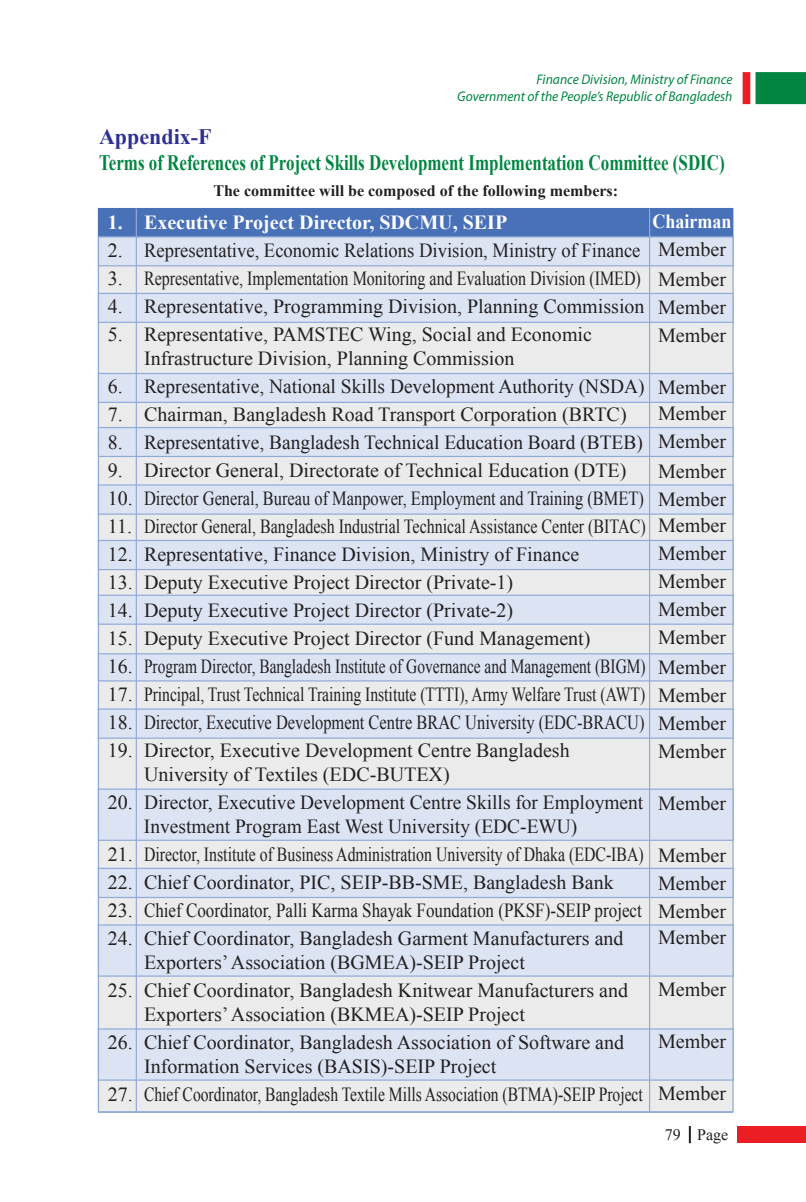
<style>
.page{position:relative;width:806px;height:1202px;background:#fff}
.page>*{position:absolute;margin:0;border:0;box-sizing:border-box;transform-origin:0 0}
.t1{font:700 22px/26.4px "Times New Roman";color:#008641;scale:.77 1}
.t2{font:20px/28px "Times New Roman";color:#231f20}
.t3{font:700 20px "Times New Roman";color:#fff}
.t4{font:700 20px/28px "Times New Roman";color:#fff;scale:.9 1}
.t5{font:700 16px "Times New Roman";color:#231f20}
.t6{font:16px "Times New Roman";color:#231f20}
.t7{font:italic 14px/16.8px "Myriad Pro";color:#008641;text-align:right}
.s1{color:#2e3092}
.s2{font-weight:400;color:#231f20}
</style>
<div class="page">
<svg style="left:742px;top:72px;width:7px;height:32px"></svg>
<div style="left:755px;top:72px;width:50px;height:32px;background:#008641"></div>
<svg style="left:688px;top:1126px;width:2px;height:17px"></svg>
<div style="left:737px;top:1126px;width:68px;height:16px;background:#ed1d24"></div>
<div style="left:98px;top:208px;width:635px;height:904px;background:#ebebec;border:1px solid #90aad8"></div>
<div style="left:98px;top:209px;width:634px;height:28px;background:#4971b8"></div>
<div style="left:98px;top:236px;width:635px;height:30px;background:#dce4f4;border:1px solid #90aad8"></div>
<div style="left:98px;top:293px;width:635px;height:30px;background:#dce4f4;border:1px solid #90aad8"></div>
<div style="left:98px;top:373px;width:635px;height:30px;background:#dce4f4;border:1px solid #90aad8"></div>
<div style="left:98px;top:427px;width:635px;height:30px;background:#dce4f4;border:1px solid #90aad8"></div>
<div style="left:98px;top:595px;width:635px;height:30px;background:#dce4f4;border:1px solid #90aad8"></div>
<div style="left:98px;top:484px;width:635px;height:31px;background:#dce4f4;border:1px solid #90aad8"></div>
<div style="left:98px;top:540px;width:635px;height:30px;background:#dce4f4;border:1px solid #90aad8"></div>
<div style="left:98px;top:653px;width:635px;height:28px;background:#dce4f4;border:1px solid #90aad8"></div>
<div style="left:98px;top:708px;width:635px;height:31px;background:#dce4f4;border:1px solid #90aad8"></div>
<div style="left:98px;top:868px;width:635px;height:30px;background:#dce4f4;border:1px solid #90aad8"></div>
<div style="left:98px;top:788px;width:635px;height:53px;background:#dce4f4;border:1px solid #90aad8"></div>
<div style="left:98px;top:924px;width:635px;height:53px;background:#dce4f4;border:1px solid #90aad8"></div>
<div style="left:98px;top:1028px;width:635px;height:53px;background:#dce4f4;border:1px solid #90aad8"></div>
<hr style="left:136px;top:209px;width:1px;height:903px;background:#90aad8">
<hr style="left:648px;top:209px;width:1px;height:903px;background:#90aad8">
<p class="t7" style="left:457px;top:71px;width:276px">Finance Division, Ministry of Finance<br>Government of the People’s Republic of Bangladesh</p>
<p class="t1" style="left:99px;top:122px;width:813px"><span class="s1">Appendix-F<br></span>Terms of References of Project Skills Development Implementation Committee (SDIC)</p>
<p class="t5" style="left:213px;top:179px;width:406px">The committee will be composed of the following members:</p>
<p class="t3" style="left:108px;top:209px;width:400px">1. Executive Project Director, SDCMU, SEIP</p>
<p class="t2" style="left:108px;top:236px;width:533px">2. Representative, Economic Relations Division, Ministry of Finance</p>
<p class="t2" style="left:108px;top:264px;width:534px">3. Representative, Implementation Monitoring and Evaluation Division (IMED)</p>
<p class="t2" style="left:108px;top:292px;width:538px">4. Representative, Programming Division, Planning Commission</p>
<p class="t2" style="left:144px;top:322px;width:449px;line-height:24px;text-indent:-36px">5. Representative, PAMSTEC Wing, Social and Economic<br>Infrastructure Division, Planning Commission</p>
<p class="t2" style="left:108px;top:372px;width:538px">6. Representative, National Skills Development Authority (NSDA)</p>
<p class="t2" style="left:108px;top:400px;width:520px">7. Chairman, Bangladesh Road Transport Corporation (BRTC)</p>
<p class="t2" style="left:108px;top:428px;width:536px">8. Representative, Bangladesh Technical Education Board (BTEB)</p>
<p class="t2" style="left:108px;top:456px;width:519px">9. Director General, Directorate of Technical Education (DTE)</p>
<p class="t2" style="left:108px;top:484px;width:537px">10. Director General, Bureau of Manpower, Employment and Training (BMET)</p>
<p class="t2" style="left:108px;top:512px;width:539px">11. Director General, Bangladesh Industrial Technical Assistance Center (BITAC)</p>
<p class="t2" style="left:108px;top:540px;width:472px">12. Representative, Finance Division, Ministry of Finance</p>
<p class="t2" style="left:108px;top:568px;width:406px">13. Deputy Executive Project Director (Private-1)</p>
<p class="t2" style="left:108px;top:596px;width:406px">14. Deputy Executive Project Director (Private-2)</p>
<p class="t2" style="left:108px;top:624px;width:484px">15. Deputy Executive Project Director (Fund Management)</p>
<p class="t2" style="left:108px;top:652px;width:539px">16. Program Director, Bangladesh Institute of Governance and Management (BIGM)</p>
<p class="t2" style="left:108px;top:680px;width:538px">17. Principal, Trust Technical Training Institute (TTTI), Army Welfare Trust (AWT)</p>
<p class="t2" style="left:108px;top:708px;width:537px">18. Director, Executive Development Centre BRAC University (EDC-BRACU)</p>
<p class="t2" style="left:144px;top:738px;width:427px;line-height:24px;text-indent:-36px">19. Director, Executive Development Centre Bangladesh<br>University of Textiles (EDC-BUTEX)</p>
<p class="t2" style="left:144px;top:790px;width:500px;line-height:24px;text-indent:-36px">20. Director, Executive Development Centre Skills for Employment<br>Investment Program East West University (EDC-EWU)</p>
<p class="t2" style="left:108px;top:840px;width:537px">21. Director, Institute of Business Administration University of Dhaka (EDC-IBA)</p>
<p class="t2" style="left:108px;top:868px;width:507px">22. Chief Coordinator, PIC, SEIP-BB-SME, Bangladesh Bank</p>
<p class="t2" style="left:108px;top:896px;width:535px">23. Chief Coordinator, Palli Karma Shayak Foundation (PKSF)-SEIP project</p>
<p class="t2" style="left:144px;top:926px;width:481px;line-height:24px;text-indent:-36px">24. Chief Coordinator, Bangladesh Garment Manufacturers and<br>Exporters’ Association (BGMEA)-SEIP Project</p>
<p class="t2" style="left:144px;top:978px;width:485px;line-height:24px;text-indent:-36px">25. Chief Coordinator, Bangladesh Knitwear Manufacturers and<br>Exporters’ Association (BKMEA)-SEIP Project</p>
<p class="t2" style="left:144px;top:1030px;width:481px;line-height:24px;text-indent:-36px">26. Chief Coordinator, Bangladesh Association of Software and<br>Information Services (BASIS)-SEIP Project</p>
<p class="t2" style="left:108px;top:1080px;width:536px">27. Chief Coordinator, Bangladesh Textile Mills Association (BTMA)-SEIP Project</p>
<p class="t4" style="left:652px;top:207px;width:89px">Chairman<br><span class="s2">Member</span></p>
<p class="t2" style="left:657px;top:265px;width:69px;text-align:justify">Member Member Member</p>
<p class="t2" style="left:657px;top:374px;width:69px;line-height:26px">Member<br>Member</p>
<p class="t2" style="left:657px;top:426px;width:69px;line-height:30px">Member<br>Member</p>
<p class="t2" style="left:657px;top:486px;width:69px;line-height:26px">Member<br>Member</p>
<p class="t2" style="left:657px;top:539px;width:69px;text-align:justify">Member Member Member Member</p>
<p class="t2" style="left:657px;top:653px;width:69px;text-align:justify">Member Member Member Member</p>
<p class="t2" style="left:657px;top:789px;width:69px">Member</p>
<p class="t2" style="left:657px;top:841px;width:69px;text-align:justify">Member Member Member</p>
<p class="t2" style="left:657px;top:923px;width:69px">Member</p>
<p class="t2" style="left:657px;top:975px;width:69px">Member</p>
<p class="t2" style="left:657px;top:1027px;width:69px">Member</p>
<p class="t2" style="left:657px;top:1079px;width:69px">Member</p>
<p class="t6" style="left:664px;top:1124px;width:65px">79 Page</p>
</div>
